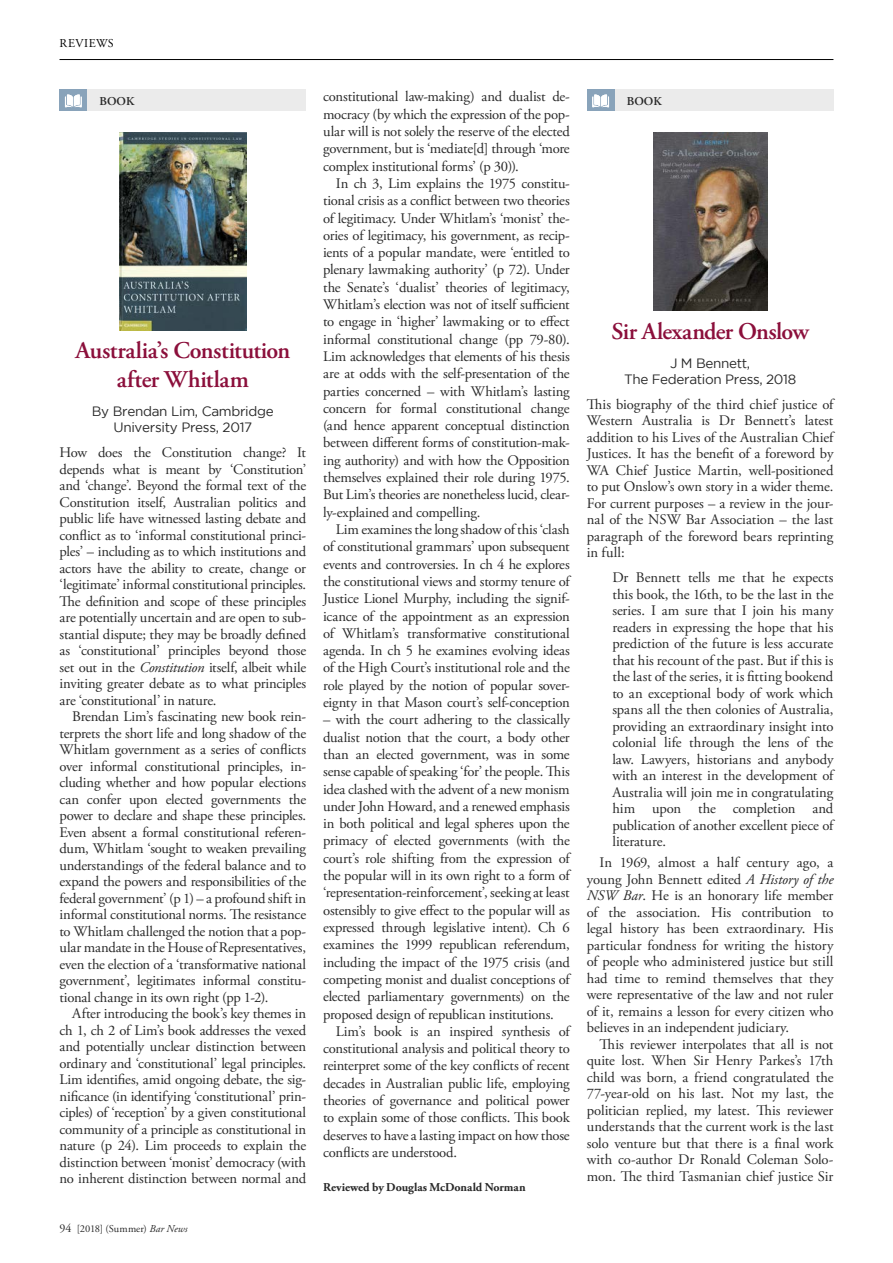
<style>
.page{position:relative;width:893px;height:1263px;background:#fff}
.page>*{position:absolute;margin:0;border:0;box-sizing:border-box;transform-origin:0 0}
.t1{font:600 24px/28.8px "Adobe Garamond Pro";letter-spacing:-.02em;color:#8b0f3b;text-align:center}
.t2{font:14.7px/16.5px "Adobe Garamond Pro";letter-spacing:-.01em;color:#292929;text-align:justify}
.t3{font:13.5px/16.2px "Gotham";letter-spacing:-.02em;color:#292929;text-align:center}
.t4{font:700 12px "Adobe Garamond Pro";letter-spacing:-.005em;color:#292929}
.t5{font:600 12px "Adobe Garamond Pro";color:#292929}
.t6{font:12px "Adobe Garamond Pro";letter-spacing:.03em;color:#000}
.t7{font:10.5px "Adobe Garamond Pro";color:#292929}
.s1{font-style:italic}
.s2{font-size:12px}
</style>
<div class="page">
<hr style="left:60px;top:59px;width:773px;height:1px;background:#000">
<div style="left:60px;top:90px;width:246px;height:21px;background:#ebebeb"></div>
<div style="left:60px;top:90px;width:27px;height:21px;background:#89a3ba"></div>
<svg style="left:65px;top:94px;width:17px;height:14px"></svg>
<img style="left:119px;top:133px;width:128px;height:197px">
<div style="left:587px;top:90px;width:246px;height:21px;background:#ebebeb"></div>
<div style="left:587px;top:90px;width:28px;height:21px;background:#89a3ba"></div>
<svg style="left:592px;top:94px;width:17px;height:14px"></svg>
<img style="left:653px;top:133px;width:114px;height:177px">
<p class="t6" style="left:60px;top:36px;width:56px">REVIEWS</p>
<p class="t5" style="left:100px;top:95px;width:36px">BO K</p>
<p class="t5" style="left:109px;top:95px;width:41px">MOVIE</p>
<h1 class="t1" style="left:75px;top:337px;width:217px">Australia’s Constitution after Whitlam</h1>
<p class="t3" style="left:92px;top:403px;width:183px">By Brendan Lim, Cambridge<br>University Press, 2017</p>
<p class="t2" style="left:60px;top:445px;width:248px">How does the Constitution change? It depends what is meant by ‘Constitution’ and ‘change’. Beyond the formal text of the Constitution itself, Australian politics and public life have witnessed lasting debate and conflict as to ‘informal constitutional princi&shy;ples’ – including as to which institutions and actors have the ability to create, change or ‘legitimate’ informal constitutional principles.<br>The definition and scope of these principles are potentially uncertain and are open to sub&shy;stantial dispute; they may be broadly defined as ‘constitutional’ principles beyond those set out in the <span class="s1">Constitution</span> itself, albeit while inviting greater debate as to what principles are ‘constitutional’ in nature.</p>
<p class="t2" style="left:60px;top:709px;width:248px;text-indent:13px">Brendan Lim’s fascinating new book rein&shy;terprets the short life and long shadow of the Whitlam government as a series of conflicts over informal constitutional principles, in&shy;cluding whether and how popular elections can confer upon elected governments the power to declare and shape these principles.<br>Even absent a formal constitutional referen&shy;dum, Whitlam ‘sought to weaken prevailing understandings of the federal balance and to expand the powers and responsibilities of the federal government’ (p 1) – a profound shift in informal constitutional norms. The resistance to Whitlam challenged the notion that a pop&shy;ular mandate in the House of Representatives, even the election of a ‘transformative national government’, legitimates informal constitu&shy;tional change in its own right (pp 1-2).</p>
<p class="t2" style="left:60px;top:1006px;width:248px;text-indent:13px">After introducing the book’s key themes in ch 1, ch 2 of Lim’s book addresses the vexed and potentially unclear distinction between ordinary and ‘constitutional’ legal principles.<br>Lim identifies, amid ongoing debate, the sig&shy;nificance (in identifying ‘constitutional’ prin&shy;ciples) of ‘reception’ by a given constitutional community of a principle as constitutional in nature (p 24). Lim proceeds to explain the distinction between ‘monist’ democracy (with no inherent distinction between normal and</p>
<p class="t7" style="left:60px;top:1223px;width:130px"><span class="s2">94</span> [2018] (Summer) <span class="s1">Bar News</span></p>
<p class="t2" style="left:323px;top:89px;width:248px;line-height:17.2px">constitutional law-making) and dualist de&shy;mocracy (by which the expression of the pop&shy;ular will is not solely the reserve of the elected government, but is ‘mediate[d] through ‘more complex institutional forms’ (p 30)).</p>
<p class="t2" style="left:323px;top:175px;width:248px;line-height:17.2px;text-indent:13px">In ch 3, Lim explains the 1975 constitu&shy;tional crisis as a conflict between two theories of legitimacy. Under Whitlam’s ‘monist’ the&shy;ories of legitimacy, his government, as recip&shy;ients of a popular mandate, were ‘entitled to plenary lawmaking authority’ (p 72). Under the Senate’s ‘dualist’ theories of legitimacy, Whitlam’s election was not of itself sufficient to engage in ‘higher’ lawmaking or to effect informal constitutional change (pp 79-80).<br>Lim acknowledges that elements of his thesis are at odds with the self-presentation of the parties concerned – with Whitlam’s lasting concern for formal constitutional change (and hence apparent conceptual distinction between different forms of constitution-mak&shy;ing authority) and with how the Opposition themselves explained their role during 1975.<br>But Lim’s theories are nonetheless lucid, clear&shy;ly-explained and compelling.</p>
<p class="t2" style="left:323px;top:521px;width:248px;line-height:17.2px;text-indent:13px">Lim examines the long shadow of this ‘clash of constitutional grammars’ upon subsequent events and controversies. In ch 4 he explores the constitutional views and stormy tenure of Justice Lionel Murphy, including the signif&shy;icance of the appointment as an expression of Whitlam’s transformative constitutional agenda. In ch 5 he examines evolving ideas of the High Court’s institutional role and the role played by the notion of popular sover&shy;eignty in that Mason court’s self-conception</p>
<p class="t2" style="left:323px;top:711px;width:248px;line-height:17.2px">– with the court adhering to the classically dualist notion that the court, a body other than an elected government, was in some sense capable of speaking ‘for’ the people. This idea clashed with the advent of a new monism under John Howard, and a renewed emphasis in both political and legal spheres upon the primacy of elected governments (with the court’s role shifting from the expression of the popular will in its own right to a form of ‘representation-reinforcement’, seeking at least ostensibly to give effect to the popular will as expressed through legislative intent). Ch 6 examines the 1999 republican referendum, including the impact of the 1975 crisis (and competing monist and dualist conceptions of elected parliamentary governments) on the proposed design of republican institutions.</p>
<p class="t2" style="left:323px;top:1023px;width:248px;line-height:17.2px;text-indent:13px">Lim’s book is an inspired synthesis of constitutional analysis and political theory to reinterpret some of the key conflicts of recent decades in Australian public life, employing theories of governance and political power to explain some of those conflicts. This book deserves to have a lasting impact on how those conflicts are understood.</p>
<p class="t4" style="left:323px;top:1180px;width:204px">Reviewed by Douglas McDonald Norman</p>
<p class="t5" style="left:627px;top:95px;width:36px">BO K</p>
<p class="t5" style="left:636px;top:95px;width:41px">MOVIE</p>
<h1 class="t1" style="left:611px;top:317px;width:199px">Sir Alexander Onslow</h1>
<p class="t3" style="left:624px;top:355px;width:174px">J M Bennett,<br>The Federation Press, 2018</p>
<p class="t2" style="left:587px;top:396px;width:248px">This biography of the third chief justice of Western Australia is Dr Bennett’s latest addition to his Lives of the Australian Chief Justices. It has the benefit of a foreword by WA Chief Justice Martin, well-positioned to put Onslow’s own story in a wider theme.<br>For current purposes – a review in the jour&shy;nal of the NSW Bar Association – the last paragraph of the foreword bears reprinting in full:</p>
<p class="t2" style="left:612px;top:570px;width:223px">Dr Bennett tells me that he expects this book, the 16th, to be the last in the series. I am sure that I join his many readers in expressing the hope that his prediction of the future is less accurate that his recount of the past. But if this is the last of the series, it is fitting bookend to an exceptional body of work which spans all the then colonies of Australia, providing an extraordinary insight into colonial life through the lens of the law. Lawyers, historians and anybody with an interest in the development of Australia will join me in congratulating him upon the completion and publication of another excellent piece of literature.</p>
<p class="t2" style="left:587px;top:855px;width:248px;text-indent:13px">In 1969, almost a half century ago, a young John Bennett edited <span class="s1">A History of the NSW Bar</span>. He is an honorary life member of the association. His contribution to legal history has been extraordinary. His particular fondness for writing the history of people who administered justice but still had time to remind themselves that they were representative of the law and not ruler of it, remains a lesson for every citizen who believes in an independent judiciary.</p>
<p class="t2" style="left:587px;top:1036px;width:248px;text-indent:13px">This reviewer interpolates that all is not quite lost. When Sir Henry Parkes’s 17th child was born, a friend congratulated the 77-year-old on his last. Not my last, the politician replied, my latest. This reviewer understands that the current work is the last solo venture but that there is a final work with co-author Dr Ronald Coleman Solo&shy;mon. The third Tasmanian chief justice Sir</p>
</div>
